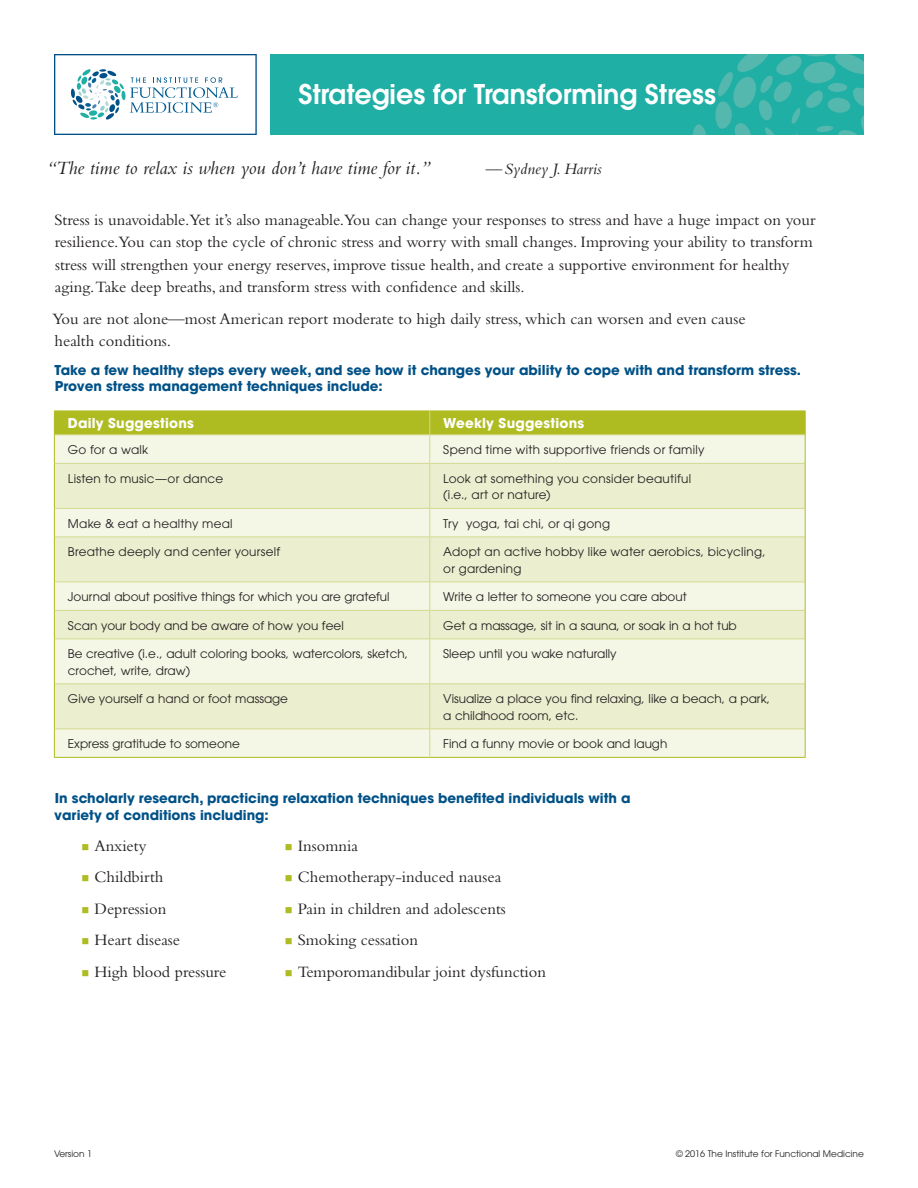
<style>
.page{position:relative;width:918px;height:1188px;background:#fff}
.page>*{position:absolute;margin:0;border:0;box-sizing:border-box;transform-origin:0 0}
.t1{font:600 27px "ITC Avant Garde Std";color:#fff}
.t2{font:italic 19.5px "Bembo Std";color:#231f20}
.t3{font:16.5px/22.5px "Bembo Std";color:#231f20}
.t4{font:italic 16.5px "Bembo Std";color:#231f20}
.t5{font:700 13.5px/16.5px "ITC Avant Garde Std";color:#005187}
.t6{font:700 13.5px "ITC Avant Garde Std";letter-spacing:.015em;color:#fff}
.t7{font:12px/16.5px "ITC Avant Garde Std";color:#231f20}
.t8{font:12px/16.5px "ITC Avant Garde Std";letter-spacing:.02em;color:#231f20}
.t9{font:9px "ITC Avant Garde Std";color:#231f20}
.s1{color:#aebc21}
</style>
<div class="page">
<div style="left:270px;top:54px;width:594px;height:81px;background:#1fafa4"></div>
<svg style="left:693px;top:124px;width:13px;height:11px"></svg>
<svg style="left:715px;top:54px;width:149px;height:81px"></svg>
<svg style="left:54px;top:54px;width:203px;height:81px"></svg>
<div style="left:55px;top:730px;width:750px;height:27px;background:#f5f7e6"></div>
<svg style="left:55px;top:464px;width:750px;height:265px;background:#eef1d6"></svg>
<hr style="left:54px;top:463px;width:1px;height:45px;background:#aebc21">
<svg style="left:54px;top:508px;width:1px;height:29px"></svg>
<hr style="left:54px;top:537px;width:1px;height:45px;background:#aebc21">
<svg style="left:54px;top:582px;width:1px;height:57px"></svg>
<hr style="left:54px;top:639px;width:1px;height:45px;background:#aebc21">
<hr style="left:54px;top:684px;width:1px;height:45px;background:#aebc21">
<svg style="left:54px;top:729px;width:1px;height:28px"></svg>
<hr style="left:55px;top:463px;width:374px;height:1px;background:#d3d98f">
<hr style="left:430px;top:463px;width:375px;height:1px;background:#d3d98f">
<hr style="left:55px;top:508px;width:374px;height:1px;background:#d3d98f">
<hr style="left:430px;top:508px;width:375px;height:1px;background:#d3d98f">
<hr style="left:55px;top:537px;width:374px;height:1px;background:#d3d98f">
<hr style="left:430px;top:537px;width:375px;height:1px;background:#d3d98f">
<hr style="left:55px;top:582px;width:374px;height:1px;background:#d3d98f">
<hr style="left:430px;top:582px;width:375px;height:1px;background:#d3d98f">
<hr style="left:55px;top:610px;width:374px;height:1px;background:#d3d98f">
<hr style="left:430px;top:610px;width:375px;height:1px;background:#d3d98f">
<hr style="left:55px;top:639px;width:374px;height:1px;background:#d3d98f">
<hr style="left:430px;top:639px;width:375px;height:1px;background:#d3d98f">
<hr style="left:55px;top:684px;width:374px;height:1px;background:#d3d98f">
<hr style="left:430px;top:684px;width:375px;height:1px;background:#d3d98f">
<hr style="left:55px;top:729px;width:374px;height:1px;background:#d3d98f">
<hr style="left:430px;top:729px;width:375px;height:1px;background:#d3d98f">
<hr style="left:54px;top:757px;width:376px;height:1px;background:#aebc21">
<hr style="left:430px;top:757px;width:376px;height:1px;background:#aebc21">
<hr style="left:429px;top:463px;width:1px;height:45px;background:#d3d98f">
<svg style="left:429px;top:508px;width:1px;height:29px"></svg>
<hr style="left:429px;top:537px;width:1px;height:45px;background:#d3d98f">
<svg style="left:429px;top:582px;width:1px;height:57px"></svg>
<hr style="left:429px;top:639px;width:1px;height:45px;background:#d3d98f">
<hr style="left:429px;top:684px;width:1px;height:45px;background:#d3d98f">
<svg style="left:429px;top:729px;width:1px;height:28px"></svg>
<svg style="left:54px;top:411px;width:752px;height:52px;background:#d3db8a"></svg>
<hr style="left:805px;top:463px;width:1px;height:45px;background:#aebc21">
<svg style="left:805px;top:508px;width:1px;height:29px"></svg>
<hr style="left:805px;top:537px;width:1px;height:45px;background:#aebc21">
<svg style="left:805px;top:582px;width:1px;height:57px"></svg>
<hr style="left:805px;top:639px;width:1px;height:45px;background:#aebc21">
<hr style="left:805px;top:684px;width:1px;height:45px;background:#aebc21">
<svg style="left:805px;top:729px;width:1px;height:28px"></svg>
<hr style="left:55px;top:435px;width:375px;height:1px;background:#d3d98f">
<hr style="left:430px;top:435px;width:375px;height:1px;background:#d3d98f">
<h1 class="t1" style="left:299px;top:77px;width:419px">Strategies for Transforming Stress</h1>
<p class="t2" style="left:46px;top:157px;width:386px">“The time to relax is when you don’t have time for it.”</p>
<p class="t4" style="left:486px;top:160px;width:117px">—Sydney J. Harris</p>
<p class="t3" style="left:54px;top:208px;width:763px">Stress is unavoidable.Yet it’s also manageable.You can change your responses to stress and have a huge impact on your resilience.You can stop the cycle of chronic stress and worry with small changes. Improving your ability to transform stress will strengthen your energy reserves, improve tissue health, and create a supportive environment for healthy aging.Take deep breaths, and transform stress with confidence and skills.</p>
<p class="t3" style="left:52px;top:307px;width:695px">You are not alone—most American report moderate to high daily stress, which can worsen and even cause health conditions.</p>
<p class="t5" style="left:55px;top:361px;width:748px">Take a few healthy steps every week, and see how it changes your ability to cope with and transform stress.<br>Proven stress management techniques include:</p>
<p class="t6" style="left:68px;top:414px;width:128px">Daily Suggestions</p>
<p class="t6" style="left:443px;top:414px;width:142px">Weekly Suggestions</p>
<p class="t8" style="left:68px;top:442px;width:82px">Go for a walk</p>
<p class="t8" style="left:443px;top:442px;width:263px">Spend time with supportive friends or family</p>
<p class="t8" style="left:68px;top:470px;width:157px">Listen to music—or dance</p>
<p class="t8" style="left:443px;top:470px;width:249px">Look at something you consider beautiful (i.e., art or nature)</p>
<p class="t8" style="left:68px;top:515px;width:166px">Make &amp; eat a healthy meal</p>
<p class="t8" style="left:443px;top:515px;width:168px">Try yoga, tai chi, or qi gong</p>
<p class="t8" style="left:68px;top:544px;width:214px">Breathe deeply and center yourself</p>
<p class="t8" style="left:443px;top:544px;width:324px">Adopt an active hobby like water aerobics, bicycling, or gardening</p>
<p class="t7" style="left:68px;top:589px;width:323px">Journal about positive things for which you are grateful</p>
<p class="t7" style="left:443px;top:589px;width:245px">Write a letter to someone you care about</p>
<p class="t7" style="left:68px;top:617px;width:277px">Scan your body and be aware of how you feel</p>
<p class="t7" style="left:443px;top:617px;width:295px">Get a massage, sit in a sauna, or soak in a hot tub</p>
<p class="t7" style="left:68px;top:646px;width:342px">Be creative (i.e., adult coloring books, watercolors, sketch, crochet, write, draw)</p>
<p class="t7" style="left:443px;top:646px;width:175px">Sleep until you wake naturally</p>
<p class="t7" style="left:68px;top:691px;width:222px">Give yourself a hand or foot massage</p>
<p class="t7" style="left:443px;top:691px;width:329px">Visualize a place you find relaxing, like a beach, a park, a childhood room, etc.</p>
<p class="t7" style="left:68px;top:736px;width:174px">Express gratitude to someone</p>
<p class="t7" style="left:443px;top:736px;width:226px">Find a funny movie or book and laugh</p>
<p class="t5" style="left:54px;top:790px;width:578px">In scholarly research, practicing relaxation techniques benefited individuals with a variety of conditions including:</p>
<p class="t3" style="left:82px;top:834px;width:66px"><span class="s1">■</span> Anxiety</p>
<p class="t3" style="left:82px;top:865px;width:83px"><span class="s1">■</span> Childbirth</p>
<p class="t3" style="left:82px;top:897px;width:86px"><span class="s1">■</span> Depression</p>
<p class="t3" style="left:82px;top:928px;width:100px"><span class="s1">■</span> Heart disease</p>
<p class="t3" style="left:82px;top:960px;width:146px"><span class="s1">■</span> High blood pressure</p>
<p class="t3" style="left:285px;top:834px;width:75px"><span class="s1">■</span> Insomnia</p>
<p class="t3" style="left:285px;top:866px;width:218px"><span class="s1">■</span> Chemotherapy-induced nausea</p>
<p class="t3" style="left:285px;top:897px;width:223px"><span class="s1">■</span> Pain in children and adolescents</p>
<p class="t3" style="left:285px;top:929px;width:135px"><span class="s1">■</span> Smoking cessation</p>
<p class="t3" style="left:285px;top:960px;width:263px"><span class="s1">■</span> Temporomandibular joint dysfunction</p>
<p class="t9" style="left:54px;top:1148px;width:40px">Version 1</p>
<p class="t9" style="left:676px;top:1148px;width:189px">© 2016 The Institute for Functional Medicine</p>
</div>
